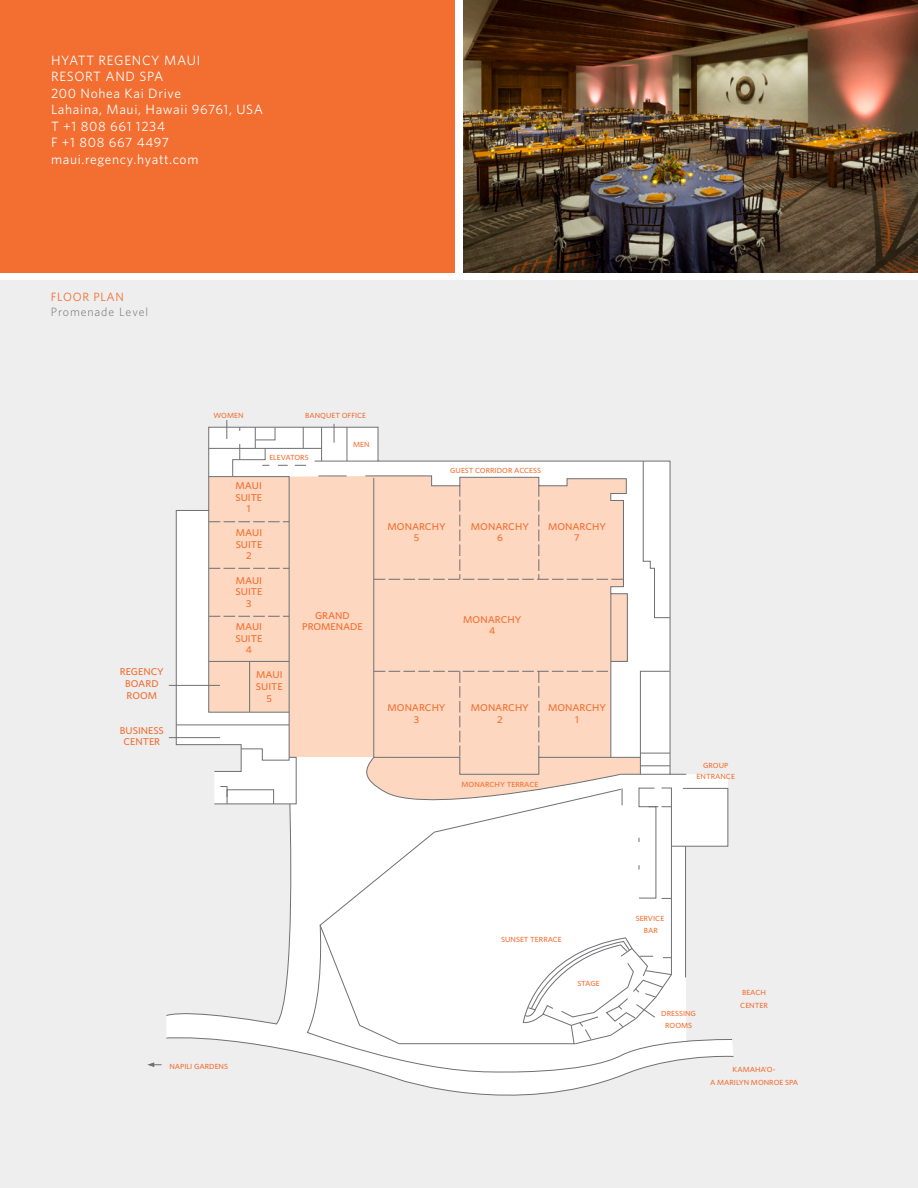
<style>
.page{position:relative;width:918px;height:1188px;background:#fff}
.page>*{position:absolute;margin:0;border:0;box-sizing:border-box;transform-origin:0 0}
.t1{font:13.5px/16.5px "Whitney";letter-spacing:.05em;color:#fff}
.chart_head{font:300 12px "Whitney";letter-spacing:.075em;color:#6f7073}
.chart_head-2{font:12px "Whitney";letter-spacing:.05em;color:#f36e31}
.t2{font:500 9.9px/11.6px "Whitney";color:#f36e31;text-align:center;scale:1.05 1}
.t3{font:500 7.35px/11.6px "Whitney";color:#f36e31;text-align:center;scale:1.05 1}
</style>
<div class="page">
<img style="left:463px;top:0;width:455px;height:272px">
<div style="left:0;top:281px;width:918px;height:907px;background:#eeeeef"></div>
<svg style="left:148px;top:420px;width:586px;height:675px"></svg>
<div style="left:0;top:0;width:455px;height:272px;background:#f36e31"></div>
<p class="t1" style="left:51px;top:52px;width:151px">HYATT REGENCY MAUI</p>
<p class="t1" style="left:51px;top:68px;width:131px">RESORT AND SPA<br>200 Nohea Kai Drive</p>
<p class="t1" style="left:51px;top:101px;width:214px">Lahaina, Maui, Hawaii 96761, USA</p>
<p class="t1" style="left:51px;top:118px;width:116px">T +1 808 661 1234</p>
<p class="t1" style="left:51px;top:134px;width:119px">F +1 808 667 4497</p>
<p class="t1" style="left:51px;top:151px;width:149px">maui.regency.hyatt.com</p>
<p class="chart_head-2" style="left:51px;top:290px;width:75px">FLOOR PLAN</p>
<p class="chart_head" style="left:51px;top:304px;width:99px">Promenade Level</p>
<p class="t2" style="left:120px;top:666px;width:43px">REGENCY<br>BOARD<br>ROOM</p>
<p class="t2" style="left:120px;top:724px;width:43px">BUSINESS<br>CENTER</p>
<p class="t3" style="left:214px;top:409px;width:30px">WOMEN</p>
<p class="t3" style="left:305px;top:409px;width:60px">BANQUET OFFICE</p>
<p class="t3" style="left:353px;top:438px;width:17px">MEN</p>
<p class="t3" style="left:269px;top:452px;width:39px">ELEVATORS</p>
<p class="t2" style="left:235px;top:479px;width:27px">MAUI<br>SUITE<br>1</p>
<p class="t2" style="left:236px;top:527px;width:27px">MAUI<br>SUITE<br>2</p>
<p class="t2" style="left:236px;top:574px;width:27px">MAUI<br>SUITE<br>3</p>
<p class="t2" style="left:235px;top:621px;width:27px">MAUI<br>SUITE<br>4</p>
<p class="t2" style="left:302px;top:609px;width:59px">GRAND<br>PROMENADE</p>
<p class="t2" style="left:256px;top:669px;width:27px">MAUI<br>SUITE<br>5</p>
<p class="t3" style="left:450px;top:464px;width:88px">GUEST CORRIDOR ACCESS</p>
<p class="t2" style="left:388px;top:520px;width:57px">MONARCHY<br>5</p>
<p class="t2" style="left:471px;top:520px;width:57px">MONARCHY<br>6</p>
<p class="t2" style="left:548px;top:520px;width:57px">MONARCHY<br>7</p>
<p class="t2" style="left:463px;top:613px;width:57px">MONARCHY<br>4</p>
<p class="t2" style="left:388px;top:702px;width:57px">MONARCHY<br>3</p>
<p class="t2" style="left:471px;top:702px;width:57px">MONARCHY<br>2</p>
<p class="t2" style="left:548px;top:702px;width:57px">MONARCHY<br>1</p>
<p class="t3" style="left:462px;top:778px;width:75px">MONARCHY TERRACE</p>
<p class="t3" style="left:697px;top:759px;width:38px">GROUP<br>ENTRANCE</p>
<p class="t3" style="left:169px;top:1060px;width:57px">NAPILI GARDENS</p>
<p class="t3" style="left:501px;top:934px;width:59px">SUNSET TERRACE</p>
<p class="t3" style="left:577px;top:977px;width:23px">STAGE</p>
<p class="t3" style="left:636px;top:913px;width:29px">SERVICE<br>BAR</p>
<p class="t3" style="left:661px;top:1008px;width:35px">DRESSING<br>ROOMS</p>
<p class="t3" style="left:740px;top:986px;width:28px;line-height:13.2px;text-align:left">BEACH<br>CENTER</p>
<p class="t3" style="left:710px;top:1063px;width:85px;line-height:13.2px">KAMAHA’O-<br>A MARILYN MONROE SPA</p>
</div>
